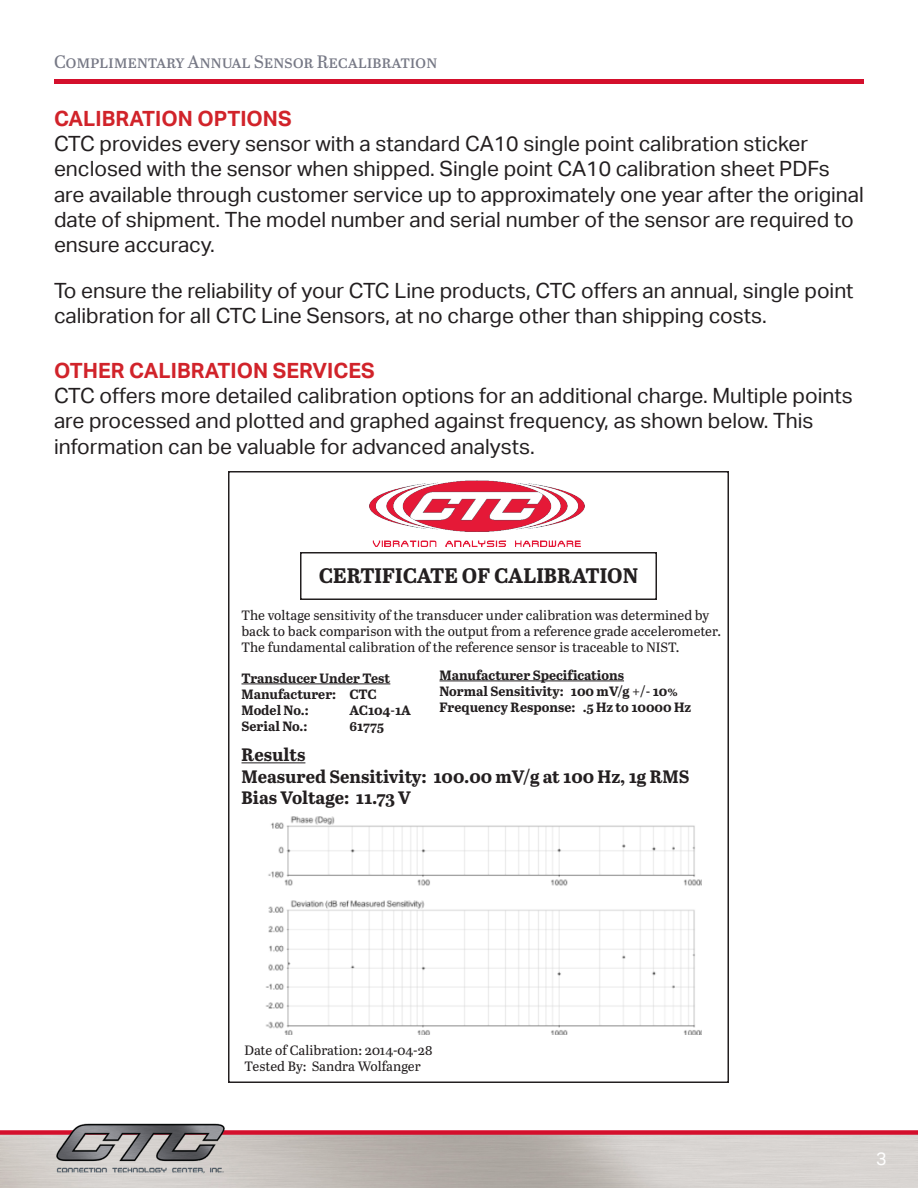
<style>
.page{position:relative;width:918px;height:1188px;background:#fff}
.page>*{position:absolute;margin:0;border:0;box-sizing:border-box;transform-origin:0 0}
.Body{font:21px/25.2px "Aktiv Grotesk";color:#231f20}
.Body-2{font:700 21px "Abril Text";color:#231f20}
.Body-3{font:700 18px/21.6px "Abril Text";color:#231f20}
.t1{font:18px "Abril Text";letter-spacing:-.015em;color:#767885}
.t2{font:18px "Aktiv Grotesk";color:#fff}
.Body-4{font:13.5px/16.2px "Abril Text";color:#231f20}
.Body-5{font:700 13.5px/16.2px "Abril Text";color:#231f20}
.s1{font-weight:700;color:#d1232a}
</style>
<div class="page">
<div style="left:54px;top:79px;width:810px;height:5px;background:#d40f2c"></div>
<div style="left:0;top:1130px;width:918px;height:5px;background:#d40f2c"></div>
<img style="left:54px;top:1123px;width:172px;height:65px">
<div style="left:228px;top:471px;width:501px;height:612px;border:2px solid #231f20"></div>
<img style="left:369px;top:480px;width:215px;height:67px">
<div style="left:300px;top:552px;width:357px;height:48px;border:2px solid #231f20"></div>
<hr style="left:242px;top:684px;width:148px;height:1px;background:#231f20">
<hr style="left:440px;top:681px;width:184px;height:1px;background:#231f20">
<hr style="left:242px;top:762px;width:63px;height:1px;background:#231f20">
<img style="left:265px;top:816px;width:437px;height:219px">
<p class="t1" style="left:54px;top:49px;width:385px">Complimentary Annual Sensor Recalibration</p>
<p class="Body" style="left:54px;top:106px;width:811px"><span class="s1">CALIBRATION OPTIONS<br></span>CTC provides every sensor with a standard CA10 single point calibration sticker enclosed with the sensor when shipped. Single point CA10 calibration sheet PDFs are available through customer service up to approximately one year after the original date of shipment. The model number and serial number of the sensor are required to ensure accuracy.</p>
<p class="Body" style="left:54px;top:278px;width:801px">To ensure the reliability of your CTC Line products, CTC offers an annual, single point calibration for all CTC Line Sensors, at no charge other than shipping costs.</p>
<p class="Body" style="left:54px;top:358px;width:800px"><span class="s1">OTHER CALIBRATION SERVICES<br></span>CTC offers more detailed calibration options for an additional charge. Multiple points are processed and plotted and graphed against frequency, as shown below. This information can be valuable for advanced analysts.</p>
<p class="Body-2" style="left:319px;top:560px;width:321px">CERTIFICATE OF CALIBRATION</p>
<p class="Body-4" style="left:242px;top:606px;width:481px">The voltage sensitivity of the transducer under calibration was determined by back to back comparison with the output from a reference grade accelerometer.<br>The fundamental calibration of the reference sensor is traceable to NIST.</p>
<p class="Body-5" style="left:242px;top:669px;width:150px">Transducer Under Test<br>Manufacturer: CTC<br>Model No.:</p>
<p class="Body-5" style="left:440px;top:666px;width:253px">Manufacturer Specifications<br>Normal Sensitivity: 100 mV/g +/- 10%<br>Frequency Response: .5 Hz to 10000 Hz</p>
<p class="Body-3" style="left:242px;top:743px;width:449px">Results<br>Measured Sensitivity: 100.00 mV/g at 100 Hz, 1g RMS<br>Bias Voltage: 11.73 V</p>
<p class="Body-5" style="left:350px;top:701px;width:63px">AC104-1A</p>
<p class="Body-5" style="left:242px;top:718px;width:67px">Serial No.:</p>
<p class="Body-5" style="left:350px;top:718px;width:36px">61775</p>
<p class="Body-4" style="left:244px;top:1041px;width:189px">Date of Calibration: 2014-04-28<br>Tested By: Sandra Wolfanger</p>
<p class="t2" style="left:876px;top:1148px;width:12px">3</p>
</div>
